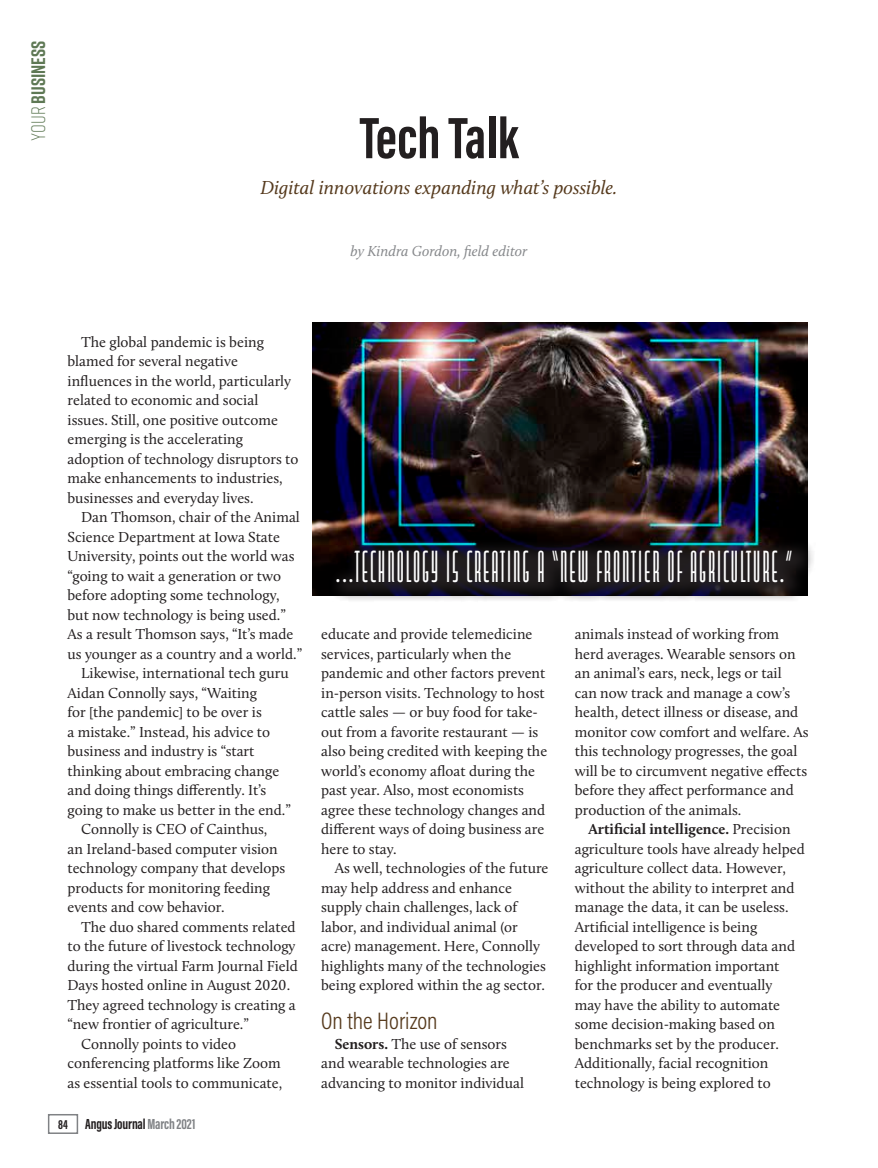
<style>
.page{position:relative;width:878px;height:1168px;background:#fff}
.page>*{position:absolute;margin:0;border:0;box-sizing:border-box;transform-origin:0 0}
.T2_Hed{font:700 60px "Acumin Pro Extra Cond";color:#231f20}
.Body_Text{font:39px "Capitol Light Capitals";color:#fff;scale:.9 1}
.subhead-new{font:300 24px "Acumin Pro Cond";color:#563a1d}
.T2_Deck{font:italic 19.5px "Calluna";color:#563a1d}
.t1{font:700 19.5px "Rift";letter-spacing:.005em;color:#5e7854}
.Body_Text-2{font:15px/19.5px "Calluna";color:#231f20}
.T2_Deck-2{font:italic 15px "Calluna";color:#87898c}
.t2{font:700 15px "Acumin Pro Extra Cond";letter-spacing:-.01em;color:#231f20}
.s1{font-weight:300}
.s2{font-size:13.5px}
.s3{color:#808285}
.s4{font-weight:700}
</style>
<div class="page">
<img style="left:312px;top:322px;width:495px;height:273px">
<div style="left:327px;top:538px;width:489px;height:66px;background:#231f20;opacity:.97"></div>
<div style="left:48px;top:1114px;width:30px;height:20px;border:2px solid #808285"></div>
<h3 class="t1" style="left:24px;top:141px;width:102px;rotate:-90deg"><span class="s1">Your</span> BUSINESS</h3>
<p class="T2_Hed" style="left:360px;top:101px;width:160px">Tech Talk</p>
<p class="T2_Deck" style="left:260px;top:176px;width:358px">Digital innovations expanding what’s possible.</p>
<p class="T2_Deck-2" style="left:350px;top:242px;width:178px">by Kindra Gordon, field editor</p>
<p class="Body_Text-2" style="left:68px;top:332px;width:232px;text-indent:14px">The global pandemic is being blamed for several negative influences in the world, particularly related to economic and social issues. Still, one positive outcome emerging is the accelerating adoption of technology disruptors to make enhancements to industries, businesses and everyday lives.</p>
<p class="Body_Text-2" style="left:68px;top:507px;width:236px;text-indent:14px">Dan Thomson, chair of the Animal Science Department at Iowa State University, points out the world was “going to wait a generation or two before adopting some technology, but now technology is being used.” As a result Thomson says, “It’s made us younger as a country and a world.”</p>
<p class="Body_Text-2" style="left:68px;top:663px;width:225px;text-indent:14px">Likewise, international tech guru Aidan Connolly says, “Waiting<br>for [the pandemic] to be over is<br>a mistake.” Instead, his advice to business and industry is “start thinking about embracing change and doing things differently. It’s going to make us better in the end.”</p>
<p class="Body_Text-2" style="left:68px;top:819px;width:219px;text-indent:14px">Connolly is CEO of Cainthus, an Ireland-based computer vision technology company that develops products for monitoring feeding events and cow behavior.</p>
<p class="Body_Text-2" style="left:68px;top:917px;width:232px;text-indent:14px">The duo shared comments related to the future of livestock technology during the virtual Farm Journal Field Days hosted online in August 2020.<br>They agreed technology is creating a “new frontier of agriculture.”</p>
<p class="Body_Text-2" style="left:68px;top:1034px;width:216px;text-indent:14px">Connolly points to video conferencing platforms like Zoom as essential tools to communicate,</p>
<p class="t2" style="left:58px;top:1115px;width:139px"><span class="s2">84</span> Angus Journal <span class="s3">March 2021</span></p>
<p class="Body_Text" style="left:335px;top:542px;width:510px">...TECHNOLOGY IS CREATING A “NEW FRONTIER OF AGRICULTURE.”</p>
<p class="Body_Text-2" style="left:321px;top:624px;width:228px">educate and provide telemedicine services, particularly when the pandemic and other factors prevent in-person visits. Technology to host cattle sales — or buy food for take&shy;out from a favorite restaurant — is also being credited with keeping the world’s economy afloat during the past year. Also, most economists agree these technology changes and different ways of doing business are here to stay.</p>
<p class="Body_Text-2" style="left:321px;top:858px;width:229px;text-indent:14px">As well, technologies of the future may help address and enhance supply chain challenges, lack of labor, and individual animal (or acre) management. Here, Connolly highlights many of the technologies being explored within the ag sector.</p>
<p class="subhead-new" style="left:321px;top:1005px;width:118px">On the Horizon</p>
<p class="Body_Text-2" style="left:321px;top:1034px;width:204px;text-indent:14px"><span class="s4">Sensors.</span> The use of sensors and wearable technologies are advancing to monitor individual</p>
<p class="Body_Text-2" style="left:574px;top:624px;width:235px">animals instead of working from herd averages. Wearable sensors on an animal’s ears, neck, legs or tail<br>can now track and manage a cow’s health, detect illness or disease, and monitor cow comfort and welfare. As this technology progresses, the goal will be to circumvent negative effects before they affect performance and production of the animals.</p>
<p class="Body_Text-2" style="left:574px;top:819px;width:231px;text-indent:14px"><span class="s4">Artificial intelligence.</span> Precision agriculture tools have already helped agriculture collect data. However, without the ability to interpret and manage the data, it can be useless.<br>Artificial intelligence is being developed to sort through data and highlight information important<br>for the producer and eventually<br>may have the ability to automate some decision-making based on benchmarks set by the producer.<br>Additionally, facial recognition technology is being explored to</p>
</div>
